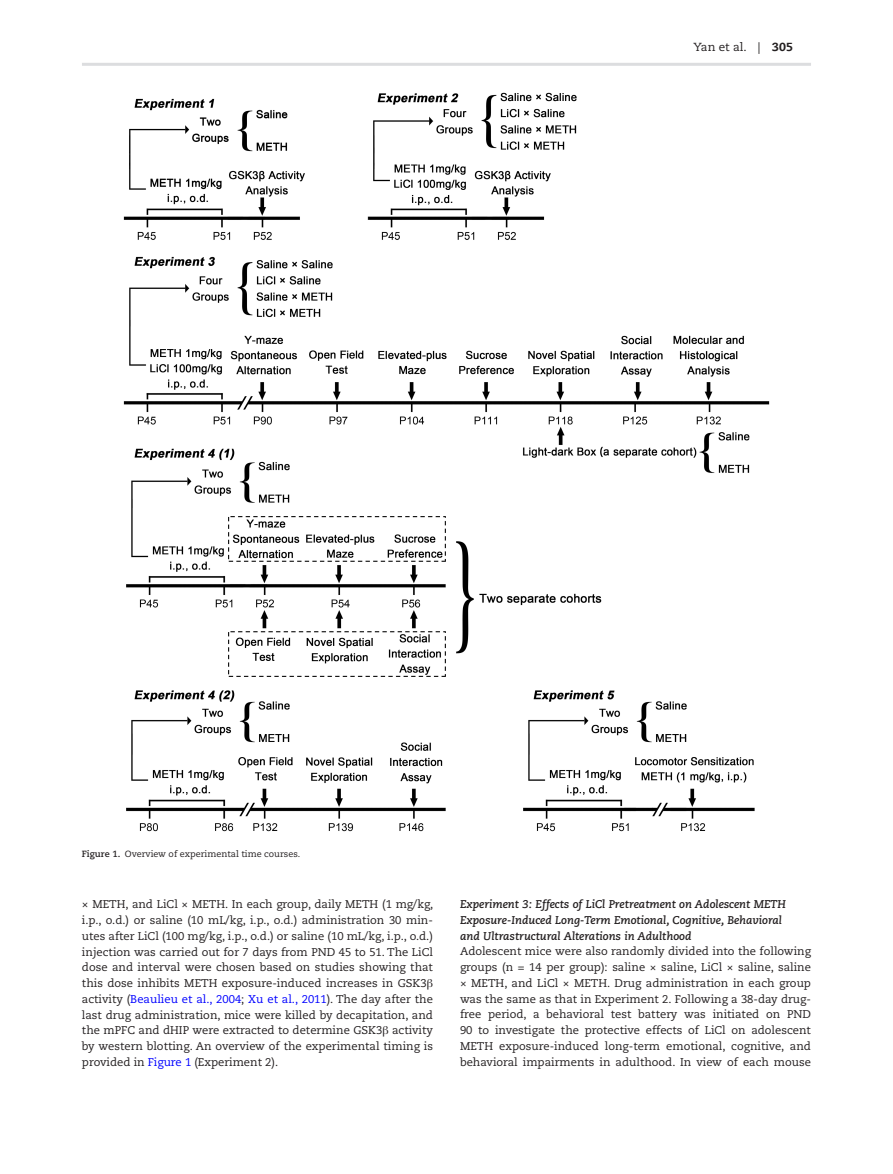
<style>
.page{position:relative;width:893px;height:1174px;background:#fff}
.page>*{position:absolute;margin:0;border:0;box-sizing:border-box;transform-origin:0 0}
.t1{font:11.7px "Caecilia LT Std";color:#231f20}
.t2{font:11.25px/15.8px "Caecilia LT Std";color:#231f20;text-align:justify}
.t3{font:italic 700 11.25px/15.8px "Caecilia LT Std";color:#231f20}
.t4{font:9px "Caecilia LT Std";color:#231f20}
.s1{font-weight:700}
.s2{font-weight:800}
.s3{font-family:"Gandhari Unicode"}
.s4{color:#00f}
</style>
<div class="page">
<hr style="left:82px;top:63px;width:729px;height:3px;background:#dcdddf">
<img style="left:123px;top:92px;width:647px;height:740px">
<p class="t4" style="left:82px;top:848px;width:220px"><span class="s1">Figure 1.</span> Overview of experimental time courses.</p>
<p class="t1" style="left:694px;top:40px;width:101px">Yan et al. | <span class="s2">305</span></p>
<p class="t2" style="left:82px;top:896px;width:353px"><span class="s3">×</span> METH, and LiCl <span class="s3">×</span> METH. In each group, daily METH (1 mg/kg, i.p., o.d.) or saline (10 mL/kg, i.p., o.d.) administration 30 min&shy;utes after LiCl (100 mg/kg, i.p., o.d.) or saline (10 mL/kg, i.p., o.d.) injection was carried out for 7 days from PND 45 to 51. The LiCl dose and interval were chosen based on studies showing that this dose inhibits METH exposure-induced increases in GSK3<span class="s3">β </span>activity (<span class="s4">Beaulieu et al., 2004</span>; <span class="s4">Xu et al., 2011</span>). The day after the last drug administration, mice were killed by decapitation, and the mPFC and dHIP were extracted to determine GSK3<span class="s3">β</span> activity by western blotting. An overview of the experimental timing is provided in <span class="s4">Figure 1</span> (Experiment 2).</p>
<p class="t3" style="left:460px;top:896px;width:327px">Experiment 3: Effects of LiCl Pretreatment on Adolescent METH<br>Exposure-Induced Long-Term Emotional, Cognitive, Behavioral and Ultrastructural Alterations in Adulthood</p>
<p class="t2" style="left:460px;top:943px;width:353px">Adolescent mice were also randomly divided into the following groups (n = 14 per group): saline <span class="s3">×</span> saline, LiCl <span class="s3">×</span> saline, saline <span class="s3">×</span> METH, and LiCl <span class="s3">×</span> METH. Drug administration in each group was the same as that in Experiment 2. Following a 38-day drug&shy;free period, a behavioral test battery was initiated on PND 90 to investigate the protective effects of LiCl on adolescent METH exposure-induced long-term emotional, cognitive, and behavioral impairments in adulthood. In view of each mouse</p>
</div>
